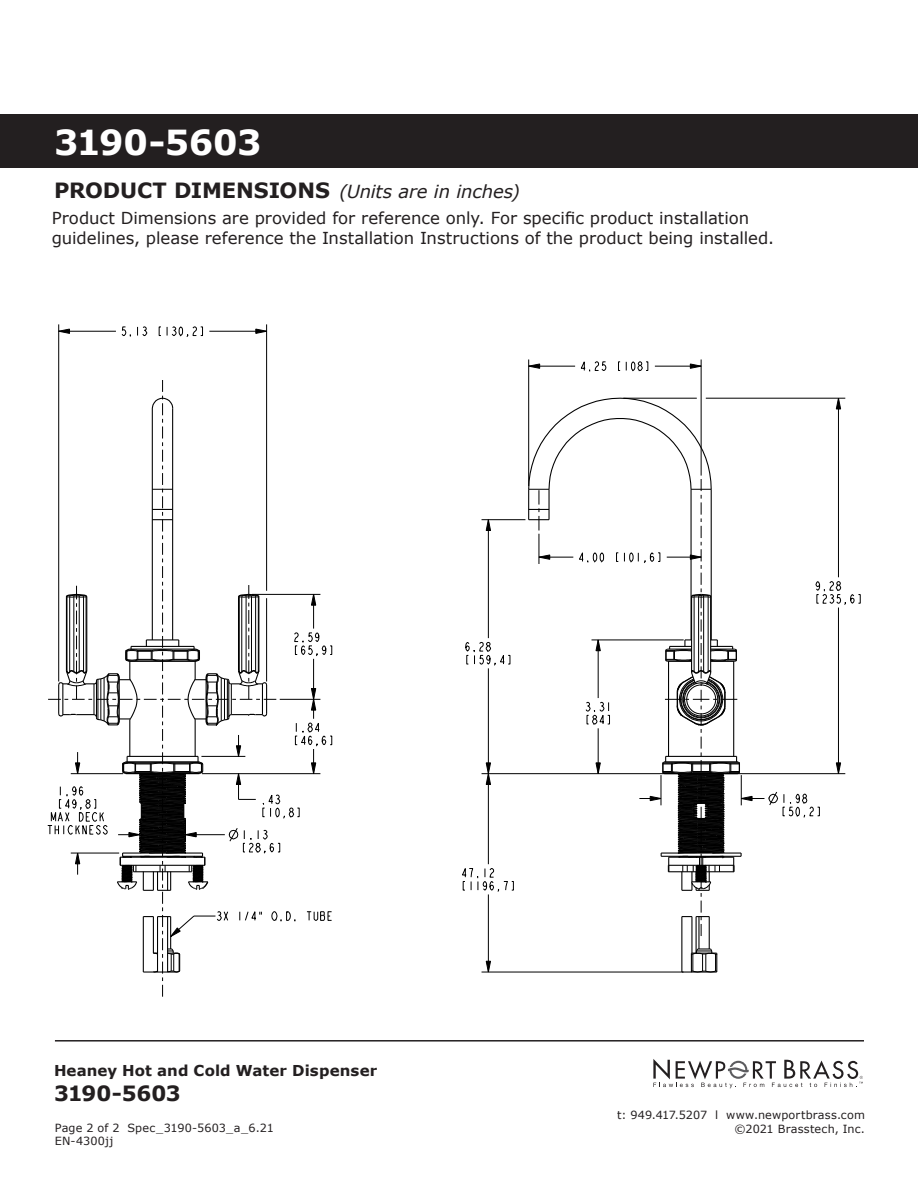
<style>
.page{position:relative;width:918px;height:1188px;background:#fff}
.page>*{position:absolute;margin:0;border:0;box-sizing:border-box;transform-origin:0 0}
.t1{font:700 34.5px "Verdana";letter-spacing:-.02em;color:#fff}
.t2{font:700 21px "Verdana";letter-spacing:-.015em;color:#231f20}
.t3{font:italic 18px "Verdana";letter-spacing:-.01em;color:#231f20}
.t4{font:16.5px/19.8px "Verdana";color:#231f20}
.t5{font:700 15px "Verdana";letter-spacing:.005em;color:#231f20}
.t6{font:11.25px/13.5px "Verdana";letter-spacing:.015em;color:#231f20;text-align:right}
.s1{font-weight:700;font-style:normal;font-size:21px}
</style>
<div class="page">
<svg style="left:653px;top:1059px;width:210px;height:29px"></svg>
<hr style="left:55px;top:1040px;width:809px;height:2px;background:#231f20">
<div style="left:0;top:114px;width:918px;height:54px;background:#231f20"></div>
<svg style="left:121px;top:326px;width:27px;height:11px"></svg>
<svg style="left:159px;top:326px;width:2px;height:10px"></svg>
<svg style="left:167px;top:326px;width:36px;height:11px"></svg>
<svg style="left:255px;top:328px;width:11px;height:6px"></svg>
<svg style="left:59px;top:328px;width:11px;height:6px"></svg>
<svg style="left:580px;top:361px;width:27px;height:10px"></svg>
<svg style="left:618px;top:361px;width:30px;height:11px"></svg>
<svg style="left:690px;top:363px;width:11px;height:6px"></svg>
<svg style="left:529px;top:363px;width:11px;height:6px"></svg>
<svg style="left:465px;top:641px;width:45px;height:25px"></svg>
<svg style="left:486px;top:520px;width:5px;height:11px"></svg>
<svg style="left:462px;top:864px;width:52px;height:28px"></svg>
<svg style="left:486px;top:961px;width:5px;height:11px"></svg>
<svg style="left:486px;top:762px;width:5px;height:23px"></svg>
<hr style="left:58px;top:324px;width:1px;height:358px;background:#000">
<hr style="left:266px;top:324px;width:1px;height:267px;background:#000">
<hr style="left:209px;top:331px;width:58px;height:1px;background:#000">
<hr style="left:59px;top:331px;width:57px;height:1px;background:#000">
<hr style="left:482px;top:972px;width:201px;height:1px;background:#000">
<hr style="left:488px;top:520px;width:1px;height:118px;background:#000">
<hr style="left:488px;top:894px;width:1px;height:78px;background:#000">
<hr style="left:488px;top:668px;width:1px;height:196px;background:#000">
<hr style="left:482px;top:773px;width:363px;height:1px;background:#000">
<hr style="left:528px;top:359px;width:1px;height:127px;background:#000">
<hr style="left:701px;top:359px;width:1px;height:117px;background:#000">
<hr style="left:482px;top:519px;width:43px;height:1px;background:#000">
<hr style="left:655px;top:366px;width:46px;height:1px;background:#000">
<hr style="left:529px;top:366px;width:46px;height:1px;background:#000">
<hr style="left:682px;top:971px;width:35px;height:2px;background:#000">
<hr style="left:681px;top:917px;width:1px;height:55px;background:#000">
<hr style="left:691px;top:917px;width:1px;height:36px;background:#000">
<hr style="left:696px;top:917px;width:1px;height:36px;background:#000">
<hr style="left:698px;top:917px;width:2px;height:32px;background:#000">
<hr style="left:709px;top:917px;width:1px;height:32px;background:#000">
<svg style="left:690px;top:948px;width:28px;height:25px"></svg>
<svg style="left:48px;top:380px;width:284px;height:617px"></svg>
<svg style="left:528px;top:397px;width:333px;height:539px"></svg>
<h1 class="t1" style="left:54px;top:120px;width:209px">3190-5603</h1>
<p class="t3" style="left:54px;top:180px;width:467px"><span class="s1">PRODUCT DIMENSIONS</span> (Units are in inches)</p>
<p class="t4" style="left:52px;top:208px;width:724px">Product Dimensions are provided for reference only. For specific product installation guidelines, please reference the Installation Instructions of the product being installed.</p>
<p class="t5" style="left:54px;top:1061px;width:325px">Heaney Hot and Cold Water Dispenser</p>
<p class="t2" style="left:54px;top:1079px;width:128px">3190-5603</p>
<p class="t6" style="left:55px;top:1121px;width:221px;text-align:left">Page 2 of 2 Spec_3190-5603_a_6.21<br>EN-4300jj</p>
<p class="t6" style="left:617px;top:1109px;width:249px">t: 949.417.5207 l www.newportbrass.com ©2021 Brasstech, Inc.</p>
</div>
